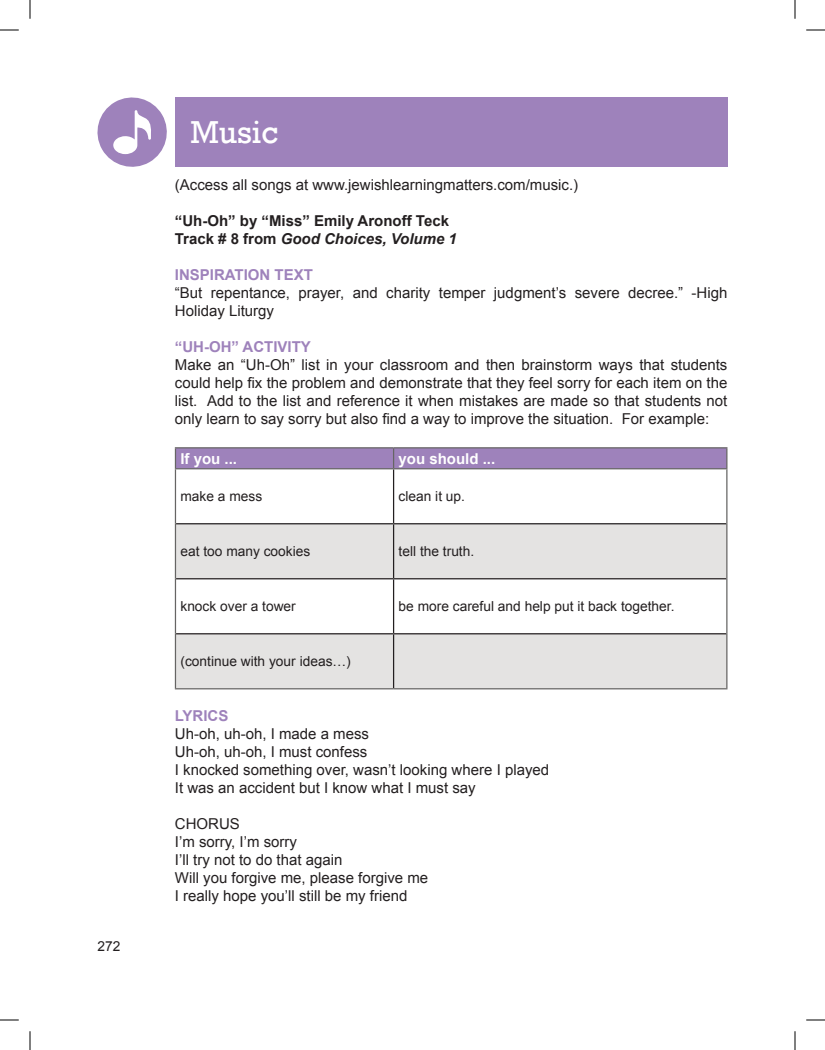
<style>
.page{position:relative;width:825px;height:1050px;background:#fff}
.page>*{position:absolute;margin:0;border:0;box-sizing:border-box;transform-origin:0 0}
.t1{font:32.5px "Rockwell";color:#fff}
.t2{font:15px/18px "Arial";color:#231f20}
.t3{font:700 15px/18px "Arial";color:#231f20}
.t4{font:700 15px "Arial";color:#9e82bb}
.t5{font:700 15px "Arial";color:#fff}
.t6{font:13.75px "Arial";color:#231f20}
.s1{font-style:italic}
</style>
<div class="page">
<svg style="left:176px;top:524px;width:550px;height:164px;fill:#e4e3e2"></svg>
<hr style="left:175px;top:469px;width:1px;height:55px;background:#666564">
<hr style="left:726px;top:469px;width:2px;height:55px;background:#666564">
<hr style="left:175px;top:524px;width:1px;height:55px;background:#666564">
<hr style="left:726px;top:524px;width:2px;height:55px;background:#666564">
<hr style="left:175px;top:579px;width:1px;height:55px;background:#666564">
<hr style="left:726px;top:579px;width:2px;height:55px;background:#666564">
<hr style="left:175px;top:634px;width:1px;height:54px;background:#666564">
<hr style="left:726px;top:634px;width:2px;height:54px;background:#666564">
<hr style="left:175px;top:688px;width:219px;height:1px;background:#666564">
<hr style="left:394px;top:688px;width:334px;height:1px;background:#666564">
<hr style="left:393px;top:469px;width:1px;height:54px;background:#231f20">
<hr style="left:176px;top:523px;width:218px;height:1px;background:#231f20">
<hr style="left:394px;top:523px;width:332px;height:1px;background:#231f20">
<hr style="left:393px;top:524px;width:1px;height:54px;background:#231f20">
<hr style="left:176px;top:578px;width:218px;height:1px;background:#231f20">
<hr style="left:394px;top:578px;width:332px;height:1px;background:#231f20">
<hr style="left:393px;top:579px;width:1px;height:54px;background:#231f20">
<hr style="left:176px;top:633px;width:218px;height:1px;background:#231f20">
<hr style="left:394px;top:633px;width:332px;height:1px;background:#231f20">
<hr style="left:393px;top:634px;width:1px;height:54px;background:#231f20">
<hr style="left:175px;top:447px;width:219px;height:1px;background:#666564">
<div style="left:175px;top:448px;width:551px;height:20px;background:#9e82bb"></div>
<hr style="left:394px;top:447px;width:334px;height:1px;background:#666564">
<hr style="left:726px;top:448px;width:2px;height:20px;background:#666564">
<hr style="left:175px;top:468px;width:219px;height:1px;background:#666564">
<hr style="left:394px;top:468px;width:334px;height:1px;background:#666564">
<div style="left:175px;top:98px;width:553px;height:69px;background:#9e82bb"></div>
<svg style="left:97px;top:97px;width:70px;height:70px"></svg>
<svg style="left:0;top:29px;width:19px;height:2px"></svg>
<svg style="left:806px;top:29px;width:19px;height:2px"></svg>
<svg style="left:0;top:1019px;width:19px;height:2px"></svg>
<svg style="left:806px;top:1019px;width:19px;height:2px"></svg>
<svg style="left:29px;top:0;width:2px;height:19px"></svg>
<svg style="left:29px;top:1031px;width:2px;height:19px"></svg>
<svg style="left:794px;top:0;width:2px;height:19px"></svg>
<svg style="left:794px;top:1031px;width:2px;height:19px"></svg>
<p class="t6" style="left:98px;top:937px;width:24px">272</p>
<h1 class="t1" style="left:190px;top:114px;width:90px">Music</h1>
<p class="t2" style="left:175px;top:176px;width:405px">(Access all songs at www.jewishlearningmatters.com/music.)</p>
<p class="t3" style="left:175px;top:212px;width:284px">“Uh-Oh” by “Miss” Emily Aronoff Teck<br>Track # 8 from <span class="s1">Good Choices, Volume 1</span></p>
<p class="t4" style="left:175px;top:265px;width:140px">Inspiration Text</p>
<p class="t2" style="left:175px;top:284px;width:554px">“But repentance, prayer, and charity temper judgment’s severe decree.” -High<br>Holiday Liturgy</p>
<p class="t4" style="left:175px;top:337px;width:138px">“Uh-Oh” Activity</p>
<p class="t2" style="left:175px;top:356px;width:554px;text-align:justify">Make an “Uh-Oh” list in your classroom and then brainstorm ways that students could help fix the problem and demonstrate that they feel sorry for each item on the list. Add to the list and reference it when mistakes are made so that students not only learn to say sorry but also find a way to improve the situation. For example:</p>
<p class="t5" style="left:180px;top:449px;width:58px">If you ...</p>
<p class="t5" style="left:399px;top:449px;width:98px">you should ...</p>
<p class="t6" style="left:180px;top:487px;width:83px">make a mess</p>
<p class="t6" style="left:399px;top:487px;width:68px">clean it up.</p>
<p class="t6" style="left:180px;top:542px;width:131px">eat too many cookies</p>
<p class="t6" style="left:399px;top:542px;width:77px">tell the truth.</p>
<p class="t6" style="left:180px;top:597px;width:117px">knock over a tower</p>
<p class="t6" style="left:399px;top:597px;width:277px">be more careful and help put it back together.</p>
<p class="t6" style="left:180px;top:652px;width:172px">(continue with your ideas…)</p>
<p class="t4" style="left:175px;top:706px;width:53px">Lyrics</p>
<p class="t2" style="left:175px;top:725px;width:376px">Uh-oh, uh-oh, I made a mess<br>Uh-oh, uh-oh, I must confess<br>I knocked something over, wasn’t looking where I played It was an accident but I know what I must say</p>
<p class="t2" style="left:175px;top:815px;width:255px">CHORUS<br>I’m sorry, I’m sorry<br>I’ll try not to do that again<br>Will you forgive me, please forgive me<br>I really hope you’ll still be my friend</p>
</div>
